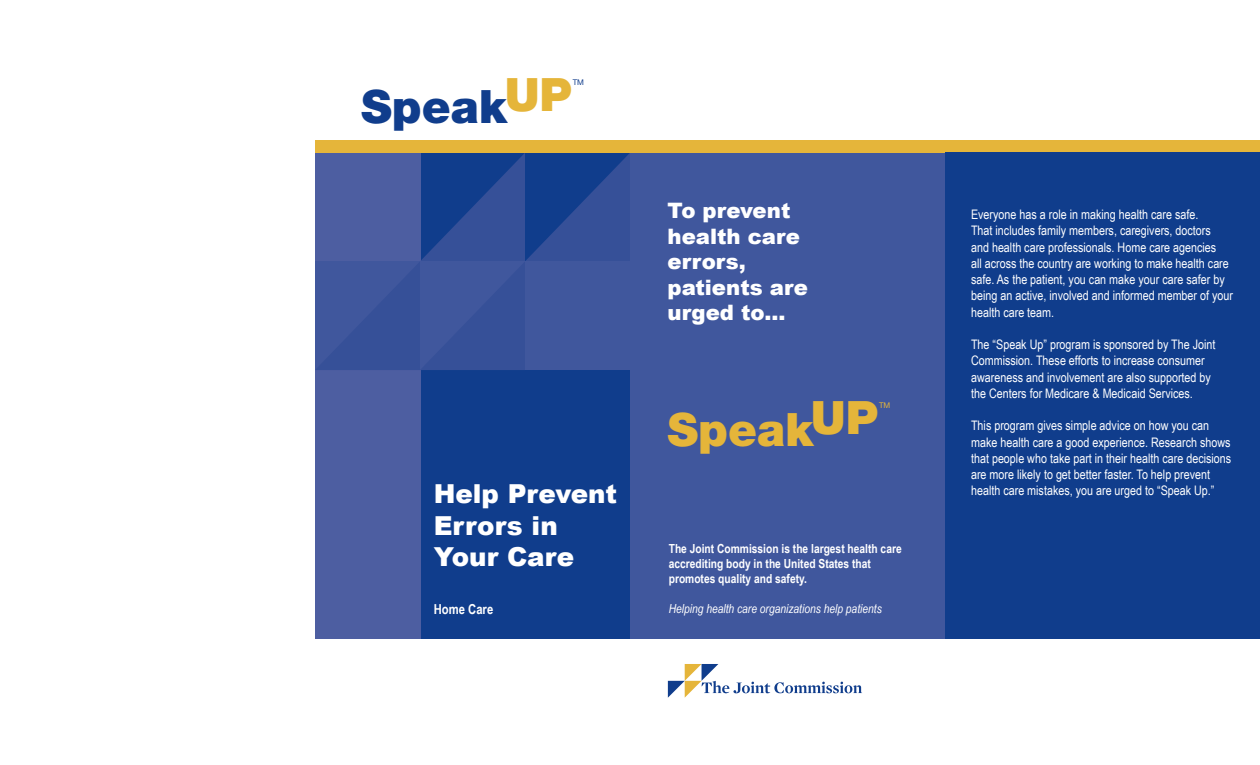
<style>
.page{position:relative;width:1260px;height:765px;background:#fff}
.page>*{position:absolute;margin:0;border:0;box-sizing:border-box;transform-origin:0 0}
.t1{font:900 46px "Helvetica Neue";color:#103d8c}
.t2{font:900 46px "Helvetica Neue";color:#e5b53a}
.t3{font:900 26.12px/31.4px "Arial";color:#fff}
.t4{font:900 21.25px/25.5px "Arial";color:#fff}
.t5{font:700 13.75px "Arial Narrow";color:#fff}
.t6{font:13.12px/16.2px "Arial Narrow";color:#fff}
.t7{font:700 12.5px/15px "Arial Narrow";color:#fff}
.t8{font:italic 12.5px "Arial Narrow";color:#fff}
.t9{font:7.75px "Helvetica Neue";color:#103d8c}
.t10{font:7.75px "Helvetica Neue";color:#e5b53a}
</style>
<div class="page">
<div style="left:316px;top:153px;width:314px;height:486px;background:#103d8c"></div>
<div style="left:315px;top:153px;width:105px;height:486px;background:#4d5ea1"></div>
<svg style="left:315px;top:153px;width:315px;height:217px"></svg>
<div style="left:630px;top:153px;width:317px;height:486px;background:#40579d"></div>
<div style="left:315px;top:141px;width:945px;height:12px;background:#e5b53a"></div>
<svg style="left:668px;top:664px;width:194px;height:34px"></svg>
<div style="left:945px;top:153px;width:315px;height:486px;background:#103d8c"></div>
<h1 class="t1" style="left:361px;top:79px;width:212px">Speak<sup>UP</sup></h1>
<p class="t9" style="left:573px;top:77px;width:13px">TM</p>
<h2 class="t3" style="left:434px;top:479px;width:185px">Help Prevent<br>Errors in<br>Your Care</h2>
<p class="t5" style="left:434px;top:599px;width:61px">Home Care</p>
<h3 class="t4" style="left:668px;top:198px;width:142px">To prevent health care errors, patients are urged to...</h3>
<h1 class="t2" style="left:668px;top:402px;width:212px">SpeakUP</h1>
<p class="t10" style="left:879px;top:400px;width:13px">TM</p>
<p class="t7" style="left:669px;top:541px;width:234px">The Joint Commission is the largest health care accrediting body in the United States that promotes quality and safety.</p>
<p class="t8" style="left:669px;top:600px;width:215px">Helping health care organizations help patients</p>
<p class="t6" style="left:971px;top:206px;width:264px">Everyone has a role in making health care safe.<br>That includes family members, caregivers, doctors<br>and health care professionals. Home care agencies<br>all across the country are working to make health care safe. As the patient, you can make your care safer by being an active, involved and informed member of your health care team.</p>
<p class="t6" style="left:971px;top:336px;width:246px">The “Speak Up” program is sponsored by The Joint Commission. These efforts to increase consumer awareness and involvement are also supported by the Centers for Medicare &amp; Medicaid Services.</p>
<p class="t6" style="left:971px;top:417px;width:262px">This program gives simple advice on how you can make health care a good experience. Research shows that people who take part in their health care decisions are more likely to get better faster. To help prevent health care mistakes, you are urged to “Speak Up.”</p>
</div>
